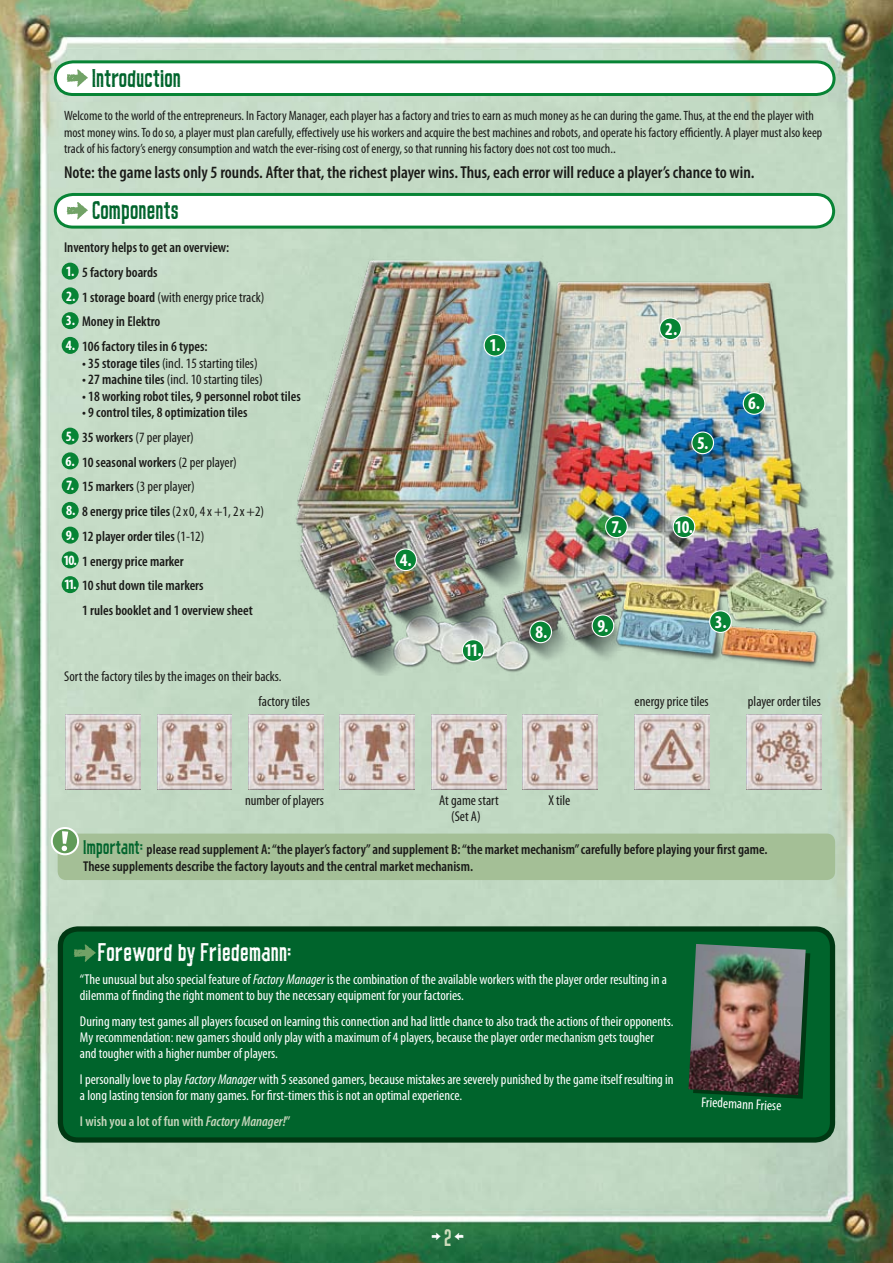
<style>
.page{position:relative;width:893px;height:1263px;background:#fff}
.page>*{position:absolute;margin:0;border:0;box-sizing:border-box;transform-origin:0 0}
.t1{font:24px "Waldmeister";color:#fff}
.t2{font:22.5px "Waldmeister";color:#00642c}
.t3{font:22.5px "Waldmeister";color:#fff}
.t4{font:700 condensed 18.15px "Myriad Pro";color:#fff}
.t5{font:600 condensed 17.25px "Myriad Pro";color:#1a1a18}
.t6{font:condensed 14.25px/16px "Myriad Pro";color:#fff}
.t7{font:600 condensed 14.25px/24.8px "Myriad Pro";color:#1a1a18}
.t8{font:condensed 14.25px/24.8px "Myriad Pro";color:#1a1a18}
.t9{font:600 condensed 14.25px "Myriad Pro";color:#c6d5bb}
.t10{font:700 condensed 14.25px/24.8px "Myriad Pro";color:#fff;text-align:justify}
.t11{font:condensed 13.5px/16.5px "Myriad Pro";color:#1a1a18}
.s1{font-size:14.25px}
.s2{font-weight:400}
.s3{font-weight:600}
.s4{font-weight:700;color:#fff}
.s5{font-family:"Waldmeister";font-weight:400;font-stretch:normal;font-size:17.25px;color:#00642c}
.s6{font-style:italic}
.s7{font-size:21px;color:#cfdebd}
</style>
<div class="page">
<img style="left:0;top:0;width:893px;height:1263px">
<div style="left:58px;top:833px;width:777px;height:47px;background:#a4bf96;border-radius:9px"></div>
<div style="left:52px;top:828px;width:26px;height:26px;background:#609b58;border-radius:50%"></div>
<div style="left:51px;top:827px;width:28px;height:28px;border:2px solid #fff;border-radius:50%"></div>
<svg style="left:62px;top:831px;width:6px;height:20px"></svg>
<svg style="left:52px;top:59px;width:785px;height:39px"></svg>
<svg style="left:52px;top:191px;width:785px;height:39px"></svg>
<div style="left:60px;top:929px;width:772px;height:211px;background:#00642c;border-radius:17px"></div>
<div style="left:58px;top:926px;width:777px;height:216px;border:5px solid #003813;border-radius:17px"></div>
<svg style="left:735px;top:953px;width:75px;height:146px"></svg>
<img style="left:688px;top:944px;width:118px;height:151px">
<img style="left:280px;top:249px;width:559px;height:427px">
<div style="left:62px;top:263px;width:17px;height:17px;background:#078435;border-radius:50%"></div>
<div style="left:62px;top:287px;width:17px;height:17px;background:#078435;border-radius:50%"></div>
<div style="left:62px;top:312px;width:17px;height:17px;background:#078435;border-radius:50%"></div>
<div style="left:62px;top:337px;width:17px;height:17px;background:#078435;border-radius:50%"></div>
<div style="left:62px;top:428px;width:17px;height:17px;background:#078435;border-radius:50%"></div>
<div style="left:62px;top:452px;width:17px;height:17px;background:#078435;border-radius:50%"></div>
<div style="left:62px;top:477px;width:17px;height:17px;background:#078435;border-radius:50%"></div>
<div style="left:62px;top:502px;width:17px;height:17px;background:#078435;border-radius:50%"></div>
<div style="left:62px;top:527px;width:17px;height:17px;background:#078435;border-radius:50%"></div>
<div style="left:62px;top:551px;width:17px;height:17px;background:#078435;border-radius:50%"></div>
<div style="left:62px;top:576px;width:17px;height:17px;background:#078435;border-radius:50%"></div>
<div style="left:484px;top:334px;width:22px;height:22px;background:#078435;border-radius:50%"></div>
<div style="left:484px;top:334px;width:22px;height:23px;border:1px solid #fff;border-radius:50%"></div>
<div style="left:660px;top:318px;width:21px;height:22px;background:#078435;border-radius:50%"></div>
<div style="left:659px;top:317px;width:23px;height:23px;border:1px solid #fff;border-radius:50%"></div>
<div style="left:710px;top:611px;width:21px;height:21px;background:#078435;border-radius:50%"></div>
<div style="left:709px;top:610px;width:23px;height:23px;border:1px solid #fff;border-radius:50%"></div>
<div style="left:395px;top:549px;width:21px;height:22px;background:#078435;border-radius:50%"></div>
<div style="left:394px;top:548px;width:23px;height:23px;border:1px solid #fff;border-radius:50%"></div>
<div style="left:692px;top:432px;width:21px;height:22px;background:#078435;border-radius:50%"></div>
<div style="left:691px;top:431px;width:23px;height:23px;border:1px solid #fff;border-radius:50%"></div>
<div style="left:743px;top:393px;width:22px;height:21px;background:#078435;border-radius:50%"></div>
<div style="left:743px;top:392px;width:22px;height:23px;border:1px solid #fff;border-radius:50%"></div>
<div style="left:606px;top:516px;width:21px;height:22px;background:#078435;border-radius:50%"></div>
<div style="left:605px;top:515px;width:23px;height:23px;border:1px solid #fff;border-radius:50%"></div>
<div style="left:530px;top:621px;width:21px;height:22px;background:#078435;border-radius:50%"></div>
<div style="left:529px;top:620px;width:23px;height:23px;border:1px solid #fff;border-radius:50%"></div>
<div style="left:592px;top:615px;width:22px;height:21px;background:#078435;border-radius:50%"></div>
<div style="left:592px;top:614px;width:22px;height:23px;border:1px solid #fff;border-radius:50%"></div>
<div style="left:673px;top:516px;width:22px;height:22px;background:#078435;border-radius:50%"></div>
<div style="left:673px;top:515px;width:22px;height:23px;border:1px solid #fff;border-radius:50%"></div>
<div style="left:462px;top:640px;width:22px;height:21px;background:#078435;border-radius:50%"></div>
<div style="left:462px;top:639px;width:23px;height:23px;border:1px solid #fff;border-radius:50%"></div>
<img style="left:66px;top:714px;width:74px;height:75px">
<img style="left:157px;top:714px;width:75px;height:75px">
<img style="left:248px;top:714px;width:75px;height:75px">
<img style="left:340px;top:714px;width:75px;height:75px">
<img style="left:431px;top:714px;width:75px;height:75px">
<img style="left:747px;top:714px;width:75px;height:75px">
<img style="left:634px;top:714px;width:75px;height:75px">
<img style="left:523px;top:714px;width:75px;height:75px">
<svg style="left:74px;top:944px;width:22px;height:18px"></svg>
<h2 class="t2" style="left:92px;top:63px;width:91px">Introduction</h2>
<p class="t11" style="left:64px;top:107px;width:760px">Welcome to the world of the entrepreneurs. In Factory Manager, each player has a factory and tries to earn as much money as he can during the game. Thus, at the end the player with most money wins. To do so, a player must plan carefully, effectively use his workers and acquire the best machines and robots, and operate his factory efficiently. A player must also keep track of his factory’s energy consumption and watch the ever-rising cost of energy, so that running his factory does not cost too much.<span class="s1">.</span></p>
<p class="t5" style="left:64px;top:161px;width:692px">Note: the game lasts only 5 rounds. After that, the richest player wins. Thus, each error will reduce a player’s chance to win.</p>
<h2 class="t2" style="left:92px;top:195px;width:88px">Components</h2>
<p class="t7" style="left:82px;top:235px;width:184px;text-indent:-18px">Inventory helps to get an overview:<br>5 factory boards<br>1 storage board <span class="s2">(with energy price track)<br></span>Money in Elektro<br>106 factory tiles in 6 types:</p>
<p class="t8" style="left:82px;top:350px;width:177px"><span class="s3">• 35 storage tiles</span> (incl. 15 starting tiles)</p>
<p class="t8" style="left:82px;top:367px;width:182px"><span class="s3">• 27 machine tiles</span> (incl. 10 starting tiles)</p>
<p class="t7" style="left:82px;top:383px;width:220px">• 18 working robot tiles, 9 personnel robot tiles</p>
<p class="t7" style="left:82px;top:400px;width:183px">• 9 control tiles, 8 optimization tiles<br>35 workers <span class="s2">(7 per player)<br></span>10 seasonal workers <span class="s2">(2 per player)<br></span>15 markers <span class="s2">(3 per player)<br></span>8 energy price tiles <span class="s2">(2 x 0, 4 x +1, 2x +2)<br></span>12 player order tiles <span class="s2">(1-12)</span></p>
<p class="t10" style="left:66px;top:258px;width:11px">1.<br>2.<br>3.<br>4.</p>
<p class="t4" style="left:665px;top:317px;width:13px">2.</p>
<p class="t4" style="left:490px;top:334px;width:12px">1.</p>
<p class="t4" style="left:748px;top:392px;width:13px">6.</p>
<p class="t10" style="left:66px;top:423px;width:11px">5.<br>6.<br>7.<br>8.<br>9.</p>
<p class="t7" style="left:63px;top:548px;width:122px"><span class="s4">10.</span> 1 energy price marker</p>
<p class="t7" style="left:64px;top:573px;width:141px"><span class="s4">11.</span> 10 shut down tile markers</p>
<p class="t4" style="left:697px;top:431px;width:13px">5.</p>
<p class="t4" style="left:675px;top:515px;width:20px">10.</p>
<p class="t4" style="left:611px;top:515px;width:12px">7.</p>
<p class="t4" style="left:400px;top:548px;width:13px">4.</p>
<p class="t7" style="left:82px;top:598px;width:172px">1 rules booklet and 1 overview sheet</p>
<p class="t8" style="left:259px;top:664px;width:53px;text-indent:-195px">Sort the factory tiles by the images on their backs. factory tiles</p>
<p class="t4" style="left:465px;top:639px;width:18px">11.</p>
<p class="t4" style="left:535px;top:620px;width:13px">8.</p>
<p class="t4" style="left:598px;top:614px;width:12px">9.</p>
<p class="t4" style="left:715px;top:610px;width:13px">3.</p>
<p class="t8" style="left:635px;top:688px;width:76px">energy price tiles</p>
<p class="t8" style="left:748px;top:688px;width:74px">player order tiles</p>
<p class="t8" style="left:245px;top:787px;width:80px">number of players</p>
<p class="t8" style="left:439px;top:787px;width:61px">At game start</p>
<p class="t8" style="left:548px;top:787px;width:23px">X tile</p>
<p class="t8" style="left:451px;top:804px;width:31px">(Set A)</p>
<p class="t7" style="left:83px;top:841px;width:686px;line-height:16.5px"><span class="s5">Important:</span> please read supplement A: “the player’s factory” and supplement B: “the market mechanism” carefully before playing your first game.<br>These supplements describe the factory layouts and the central market mechanism.</p>
<h2 class="t3" style="left:98px;top:938px;width:195px">Foreword by Friedemann:</h2>
<p class="t6" style="left:80px;top:971px;width:588px">“The unusual but also special feature of <span class="s6">Factory Manager</span> is the combination of the available workers with the player order resulting in a dilemma of finding the right moment to buy the necessary equipment for your factories.</p>
<p class="t6" style="left:80px;top:1013px;width:595px">During many test games all players focused on learning this connection and had little chance to also track the actions of their opponents.<br>My recommendation: new gamers should only play with a maximum of 4 players, because the player order mechanism gets tougher and tougher with a higher number of players.</p>
<p class="t6" style="left:80px;top:1071px;width:595px">I personally love to play <span class="s6">Factory Manager</span> with 5 seasoned gamers, because mistakes are severely punished by the game itself resulting in a long lasting tension for many games. For first-timers this is not an optimal experience.</p>
<p class="t9" style="left:80px;top:1112px;width:212px">I wish you a lot of fun with <span class="s6">Factory Manager!</span>”</p>
<p class="t6" style="left:702px;top:1093px;width:82px;rotate:3deg">Friedemann Friese</p>
<h1 class="t1" style="left:429px;top:1221px;width:36px">≥<span class="s7">2</span>≤</h1>
</div>
